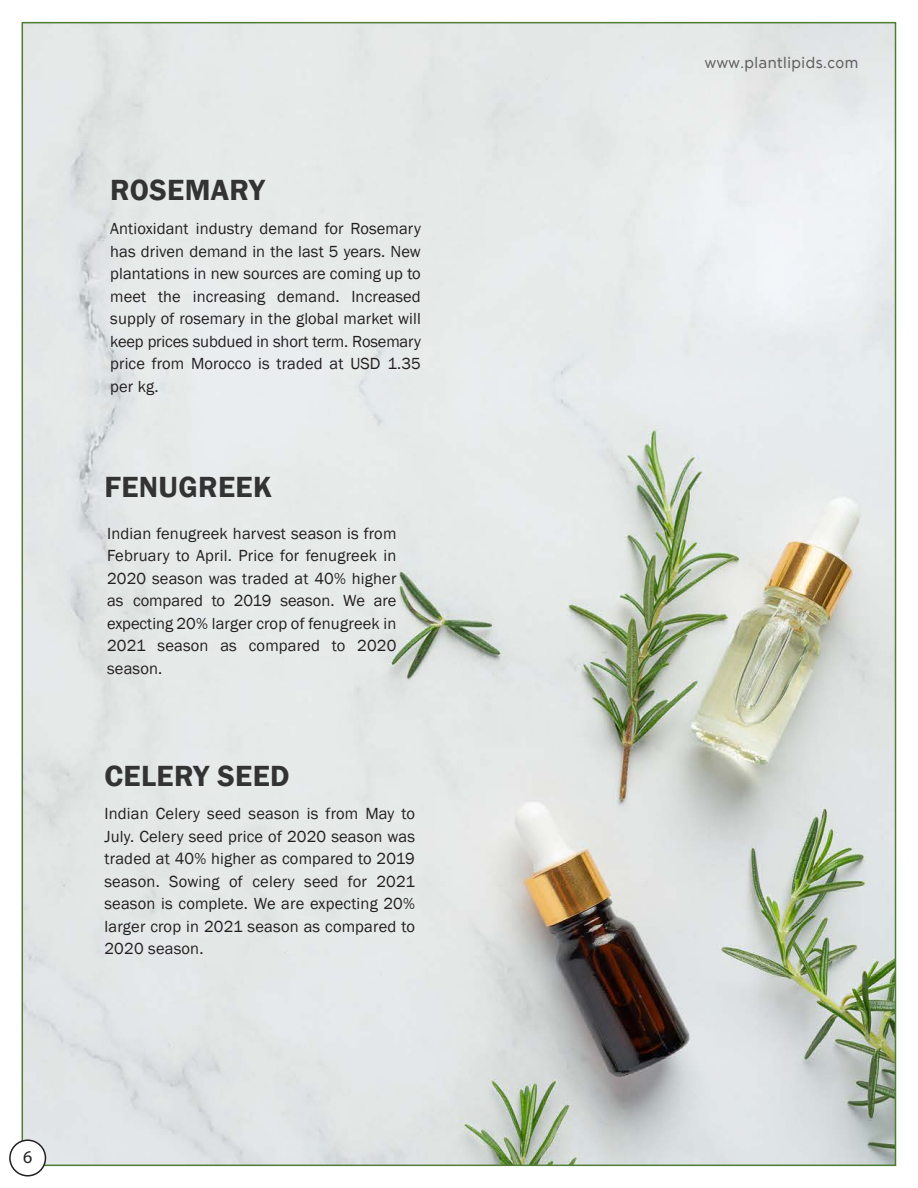
<style>
.page{position:relative;width:918px;height:1188px;background:#fff}
.page>*{position:absolute;margin:0;border:0;box-sizing:border-box;transform-origin:0 0}
.t1{font:600 30px "Franklin Gothic";letter-spacing:.01em;color:#333}
.t2{font:600 25.35px "Franklin Gothic";letter-spacing:.01em;color:#333}
.t3{font:18px "Myriad Pro";color:#231f20}
.t4{font:16.5px/22.5px "Franklin Gothic";letter-spacing:.01em;color:#231f20;text-align:justify}
.t5{font:15.9px "Phi W01";letter-spacing:.035em;color:#606060}
</style>
<div class="page">
<img style="left:25px;top:25px;width:868px;height:1138px">
<div style="left:10px;top:1140px;width:35px;height:36px;background:#fff;border-radius:50%"></div>
<div style="left:9px;top:1139px;width:37px;height:38px;border:2px solid #231f20;border-radius:50%"></div>
<h1 class="t1" style="left:110px;top:171px;width:156px">ROSEMARY</h1>
<p class="t4" style="left:110px;top:218px;width:312px">Antioxidant industry demand for Rosemary has driven demand in the last 5 years. New plantations in new sources are coming up to meet the increasing demand. Increased supply of rosemary in the global market will keep prices subdued in short term. Rosemary price from Morocco is traded at USD 1.35 per kg.</p>
<h2 class="t2" style="left:53px;top:283px;width:132px">ROSEMARY</h2>
<h1 class="t1" style="left:104px;top:469px;width:169px">FENUGREEK</h1>
<p class="t4" style="left:107px;top:522px;width:291px">Indian fenugreek harvest season is from February to April. Price for fenugreek in 2020 season was traded at 40% higher as compared to 2019 season. We are expecting 20% larger crop of fenugreek in 2021 season as compared to 2020 season.</p>
<h1 class="t1" style="left:104px;top:757px;width:187px">CELERY SEED</h1>
<p class="t4" style="left:104px;top:803px;width:312px">Indian Celery seed season is from May to July. Celery seed price of 2020 season was traded at 40% higher as compared to 2019 season. Sowing of celery seed for 2021 season is complete. We are expecting 20% larger crop in 2021 season as compared to 2020 season.</p>
<p class="t3" style="left:23px;top:1146px;width:11px">6</p>
<p class="t5" style="left:705px;top:54px;width:155px">www.plantlipids.com</p>
</div>
